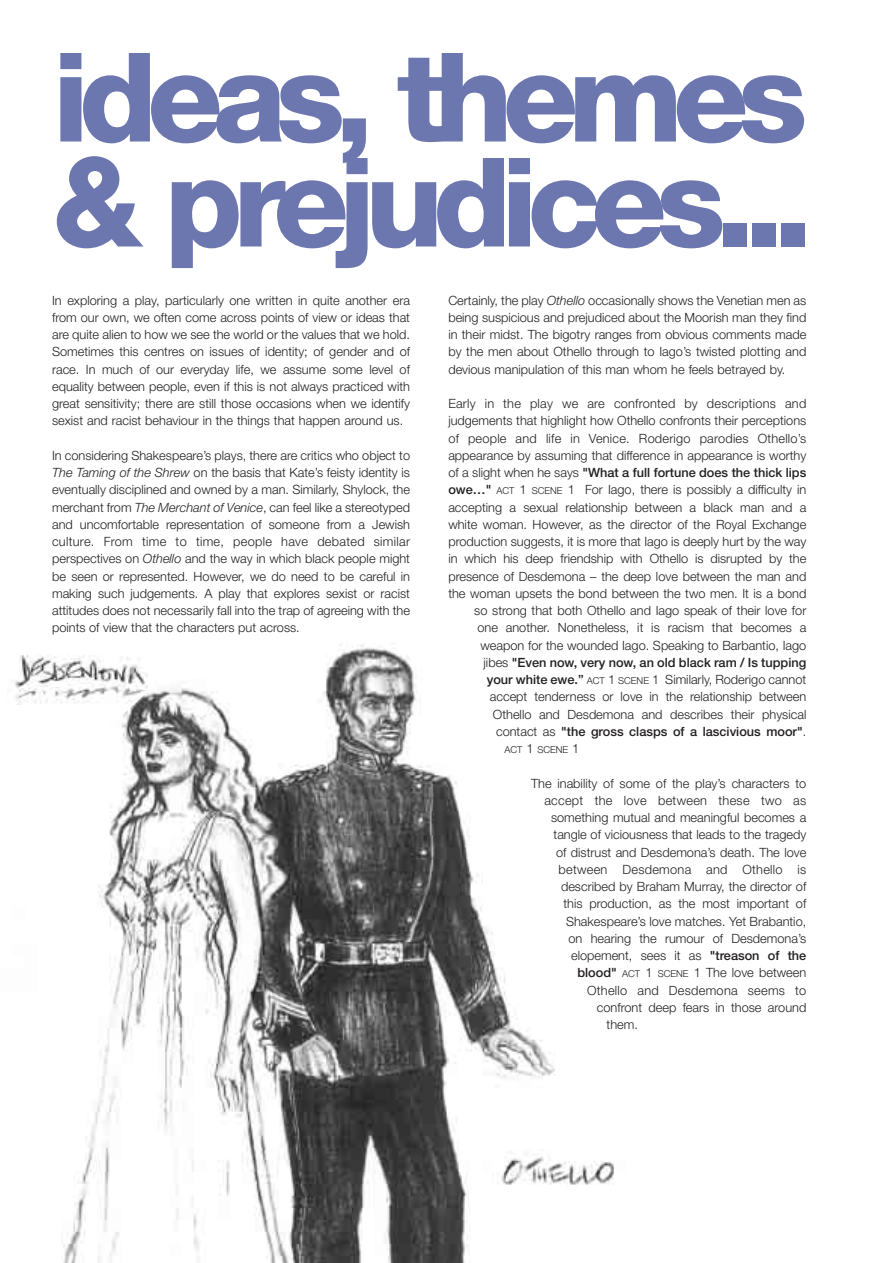
<style>
.page{position:relative;width:893px;height:1263px;background:#fff}
.page>*{position:absolute;margin:0;border:0;box-sizing:border-box;transform-origin:0 0}
.t1{font:800 123.9px/105px "Helvetica Neue";letter-spacing:-.08em;color:#6d77af}
.t2{font:300 12.75px/17.2px "Helvetica Neue";color:#231f1f;text-align:justify}
.t3{font:300 12.75px "Helvetica Neue";letter-spacing:.02em;color:#231f1f}
.t4{font:300 9.6px "Helvetica Neue";color:#231f1f}
.s1{font-style:italic}
.s2{font-weight:500}
.s3{font-size:9.6px}
.s4{font-size:12.75px}
</style>
<div class="page">
<img style="left:63px;top:644px;width:492px;height:619px">
<svg style="left:63px;top:644px;width:92px;height:103px"></svg>
<img style="left:14px;top:644px;width:134px;height:61px">
<svg style="left:484px;top:1131px;width:71px;height:107px"></svg>
<img style="left:493px;top:1149px;width:121px;height:39px">
<h1 class="t1" style="left:53px;top:56px;width:761px">ideas, themes &amp; prejudices...</h1>
<p class="t2" style="left:52px;top:293px;width:359px">In exploring a play, particularly one written in quite another era from our own, we often come across points of view or ideas that are quite alien to how we see the world or the values that we hold.<br>Sometimes this centres on issues of identity; of gender and of race. In much of our everyday life, we assume some level of equality between people, even if this is not always practiced with great sensitivity; there are still those occasions when we identify sexist and racist behaviour in the things that happen around us.</p>
<p class="t2" style="left:52px;top:448px;width:359px">In considering Shakespeare’s plays, there are critics who object to <span class="s1">The Taming of the Shrew</span> on the basis that Kate’s feisty identity is eventually disciplined and owned by a man. Similarly, Shylock, the merchant from <span class="s1">The Merchant of Venice</span>, can feel like a stereotyped and uncomfortable representation of someone from a Jewish culture. From time to time, people have debated similar perspectives on <span class="s1">Othello</span> and the way in which black people might be seen or represented. However, we do need to be careful in making such judgements. A play that explores sexist or racist attitudes does not necessarily fall into the trap of agreeing with the points of view that the characters put across.</p>
<p class="t2" style="left:448px;top:293px;width:359px">Certainly, the play <span class="s1">Othello</span> occasionally shows the Venetian men as being suspicious and prejudiced about the Moorish man they find in their midst. The bigotry ranges from obvious comments made by the men about Othello through to Iago’s twisted plotting and devious manipulation of this man whom he feels betrayed by.</p>
<p class="t2" style="left:448px;top:396px;width:359px;text-align:right">Early in the play we are confronted by descriptions and judgements that highlight how Othello confronts their perceptions of people and life in Venice. Roderigo parodies Othello’s appearance by assuming that difference in appearance is worthy of a slight when he says <span class="s2">"What a full fortune does the thick lips owe…"</span> <span class="s3">ACT</span> 1 <span class="s3">SCENE</span> 1 For Iago, there is possibly a difficulty in accepting a sexual relationship between a black man and a white woman. However, as the director of the Royal Exchange production suggests, it is more that Iago is deeply hurt by the way in which his deep friendship with Othello is disrupted by the presence of Desdemona – the deep love between the man and the woman upsets the bond between the two men. It is a bond so strong that both Othello and Iago speak of their love for<br>one another. Nonetheless, it is racism that becomes a weapon for the wounded Iago. Speaking to Barbantio, Iago<br>jibes <span class="s2">"Even now, very now, an old black ram / Is tupping<br>your white ewe.”</span> <span class="s3">ACT</span> 1 <span class="s3">SCENE</span> 1 Similarly, Roderigo cannot accept tenderness or love in the relationship between Othello and Desdemona and describes their physical<br>contact as <span class="s2">"the gross clasps of a lascivious moor"</span>.</p>
<p class="t4" style="left:504px;top:746px;width:76px">ACT <span class="s4">1</span> SCENE <span class="s4">1</span></p>
<p class="t2" style="left:531px;top:776px;width:277px">The inability of some of the play’s characters to</p>
<p class="t3" style="left:544px;top:796px;width:263px">accept the love between these two as</p>
<p class="t2" style="left:551px;top:810px;width:257px">something mutual and meaningful becomes a</p>
<p class="t2" style="left:553px;top:827px;width:254px">tangle of viciousness that leads to the tragedy</p>
<p class="t2" style="left:556px;top:845px;width:252px">of distrust and Desdemona’s death. The love</p>
<p class="t3" style="left:558px;top:865px;width:249px">between Desdemona and Othello is</p>
<p class="t2" style="left:561px;top:879px;width:247px">described by Braham Murray, the director of</p>
<p class="t2" style="left:563px;top:896px;width:244px">this production, as the most important of</p>
<p class="t2" style="left:566px;top:914px;width:242px">Shakespeare’s love matches. Yet Brabantio,</p>
<p class="t2" style="left:568px;top:931px;width:239px">on hearing the rumour of Desdemona’s</p>
<p class="t2" style="left:571px;top:948px;width:237px">elopement, sees it as <span class="s2">"treason of the</span></p>
<p class="t2" style="left:577px;top:965px;width:230px"><span class="s2">blood"</span> <span class="s3">ACT</span> 1 <span class="s3">SCENE</span> 1 The love between</p>
<p class="t3" style="left:587px;top:986px;width:221px">Othello and Desdemona seems to</p>
<p class="t2" style="left:597px;top:1000px;width:211px">confront deep fears in those around</p>
<p class="t2" style="left:606px;top:1017px;width:33px">them.</p>
</div>
